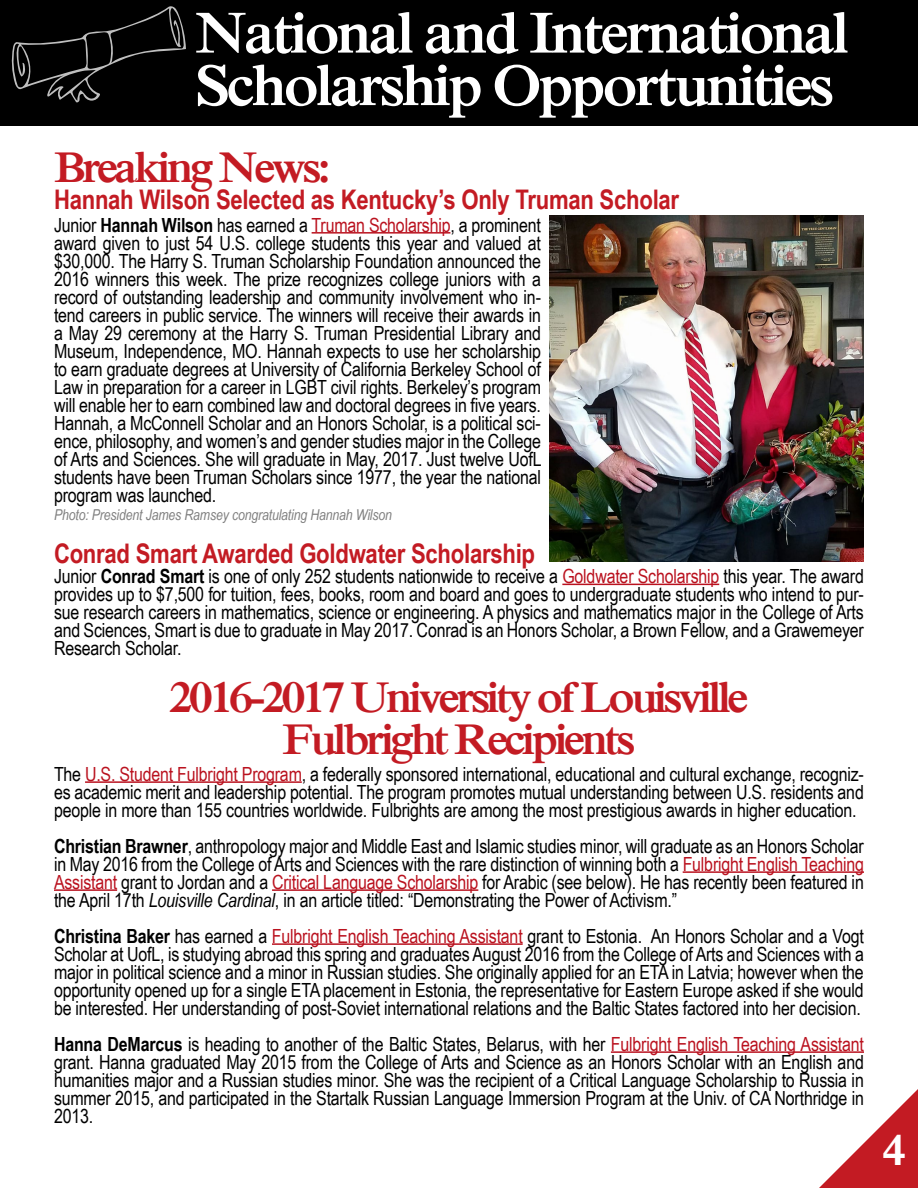
<style>
.page{position:relative;width:918px;height:1188px;background:#fff}
.page>*{position:absolute;margin:0;border:0;box-sizing:border-box;transform-origin:0 0}
.t1{font:700 60px/52.5px "Iskoola Pota";letter-spacing:-.05em;color:#fff}
.t2{font:700 45px/42px "Iskoola Pota";letter-spacing:-.075em;color:#c31b23;text-align:center}
.t3{font:700 45px "Iskoola Pota";color:#fff}
.t4{font:700 27px "Arial Narrow";letter-spacing:-.01em;color:#c31b23}
.t5{font:19.5px/18px "Arial Narrow";letter-spacing:-.01em;color:#000;text-align:justify}
.t6{font:italic 15px "Arial Narrow";letter-spacing:-.01em;color:#808080}
.s1{font-weight:700}
.s2{color:#ba121f}
.s3{font-style:italic}
</style>
<div class="page">
<div style="left:0;top:0;width:918px;height:126px;background:#000"></div>
<svg style="left:819px;top:1089px;width:99px;height:99px"></svg>
<hr style="left:312px;top:232px;width:138px;height:2px;background:#ba121f">
<img style="left:550px;top:216px;width:314px;height:346px">
<hr style="left:562px;top:584px;width:157px;height:1px;background:#ba121f">
<hr style="left:85px;top:781px;width:217px;height:2px;background:#ba121f">
<hr style="left:683px;top:871px;width:181px;height:2px;background:#ba121f">
<hr style="left:54px;top:889px;width:63px;height:2px;background:#ba121f">
<hr style="left:272px;top:889px;width:206px;height:2px;background:#ba121f">
<hr style="left:272px;top:943px;width:251px;height:2px;background:#ba121f">
<hr style="left:611px;top:1051px;width:253px;height:2px;background:#ba121f">
<svg style="left:11px;top:6px;width:175px;height:97px"></svg>
<h1 class="t1" style="left:195px;top:7px;width:656px">National and International<br>Scholarship Opportunities</h1>
<h2 class="t2" style="left:54px;top:147px;width:278px">Breaking News:</h2>
<h3 class="t4" style="left:54px;top:179px;width:627px">Hannah Wilson Selected as Kentucky’s Only Truman Scholar</h3>
<p class="t5" style="left:54px;top:215px;width:489px">Junior <span class="s1">Hannah Wilson</span> has earned a <span class="s2">Truman Scholarship</span>, a prominent award given to just 54 U.S. college students this year and valued at $30,000. The Harry S. Truman Scholarship Foundation announced the 2016 winners this week. The prize recognizes college juniors with a record of outstanding leadership and community involvement who in&shy;tend careers in public service. The winners will receive their awards in a May 29 ceremony at the Harry S. Truman Presidential Library and Museum, Independence, MO. Hannah expects to use her scholarship to earn graduate degrees at University of California Berkeley School of Law in preparation for a career in LGBT civil rights. Berkeley’s program will enable her to earn combined law and doctoral degrees in five years.<br>Hannah, a McConnell Scholar and an Honors Scholar, is a political sci&shy;ence, philosophy, and women’s and gender studies major in the College of Arts and Sciences. She will graduate in May, 2017. Just twelve UofL students have been Truman Scholars since 1977, the year the national program was launched.</p>
<p class="t6" style="left:54px;top:504px;width:340px">Photo: President James Ramsey congratulating Hannah Wilson</p>
<h3 class="t4" style="left:54px;top:533px;width:483px">Conrad Smart Awarded Goldwater Scholarship</h3>
<p class="t5" style="left:54px;top:567px;width:811px">Junior <span class="s1">Conrad Smart</span> is one of only 252 students nationwide to receive a <span class="s2">Goldwater Scholarship</span> this year. The award provides up to $7,500 for tuition, fees, books, room and board and goes to undergraduate students who intend to pur&shy;sue research careers in mathematics, science or engineering. A physics and mathematics major in the College of Arts and Sciences, Smart is due to graduate in May 2017. Conrad is an Honors Scholar, a Brown Fellow, and a Grawemeyer Research Scholar.</p>
<h2 class="t2" style="left:169px;top:676px;width:581px">2016-2017 University of Louisville<br>Fulbright Recipients</h2>
<p class="t5" style="left:54px;top:764px;width:811px">The <span class="s2">U.S. Student Fulbright Program</span>, a federally sponsored international, educational and cultural exchange, recogniz&shy;es academic merit and leadership potential. The program promotes mutual understanding between U.S. residents and people in more than 155 countries worldwide. Fulbrights are among the most prestigious awards in higher education.</p>
<p class="t5" style="left:54px;top:836px;width:811px"><span class="s1">Christian Brawner</span>, anthropology major and Middle East and Islamic studies minor, will graduate as an Honors Scholar in May 2016 from the College of Arts and Sciences with the rare distinction of winning both a <span class="s2">Fulbright English Teaching Assistant</span> grant to Jordan and a <span class="s2">Critical Language Scholarship</span> for Arabic (see below). He has recently been featured in the April 17th <span class="s3">Louisville Cardinal</span>, in an article titled: “Demonstrating the Power of Activism.”</p>
<p class="t5" style="left:54px;top:926px;width:811px"><span class="s1">Christina Baker</span> has earned a <span class="s2">Fulbright English Teaching Assistant</span> grant to Estonia. An Honors Scholar and a Vogt Scholar at UofL, is studying abroad this spring and graduates August 2016 from the College of Arts and Sciences with a major in political science and a minor in Russian studies. She originally applied for an ETA in Latvia; however when the opportunity opened up for a single ETA placement in Estonia, the representative for Eastern Europe asked if she would be interested. Her understanding of post-Soviet international relations and the Baltic States factored into her decision.</p>
<p class="t5" style="left:54px;top:1034px;width:811px"><span class="s1">Hanna DeMarcus</span> is heading to another of the Baltic States, Belarus, with her <span class="s2">Fulbright English Teaching Assistant </span>grant. Hanna graduated May 2015 from the College of Arts and Science as an Honors Scholar with an English and humanities major and a Russian studies minor. She was the recipient of a Critical Language Scholarship to Russia in summer 2015, and participated in the Startalk Russian Language Immersion Program at the Univ. of CA Northridge in 2013.</p>
<h2 class="t3" style="left:882px;top:1125px;width:25px">4</h2>
</div>
